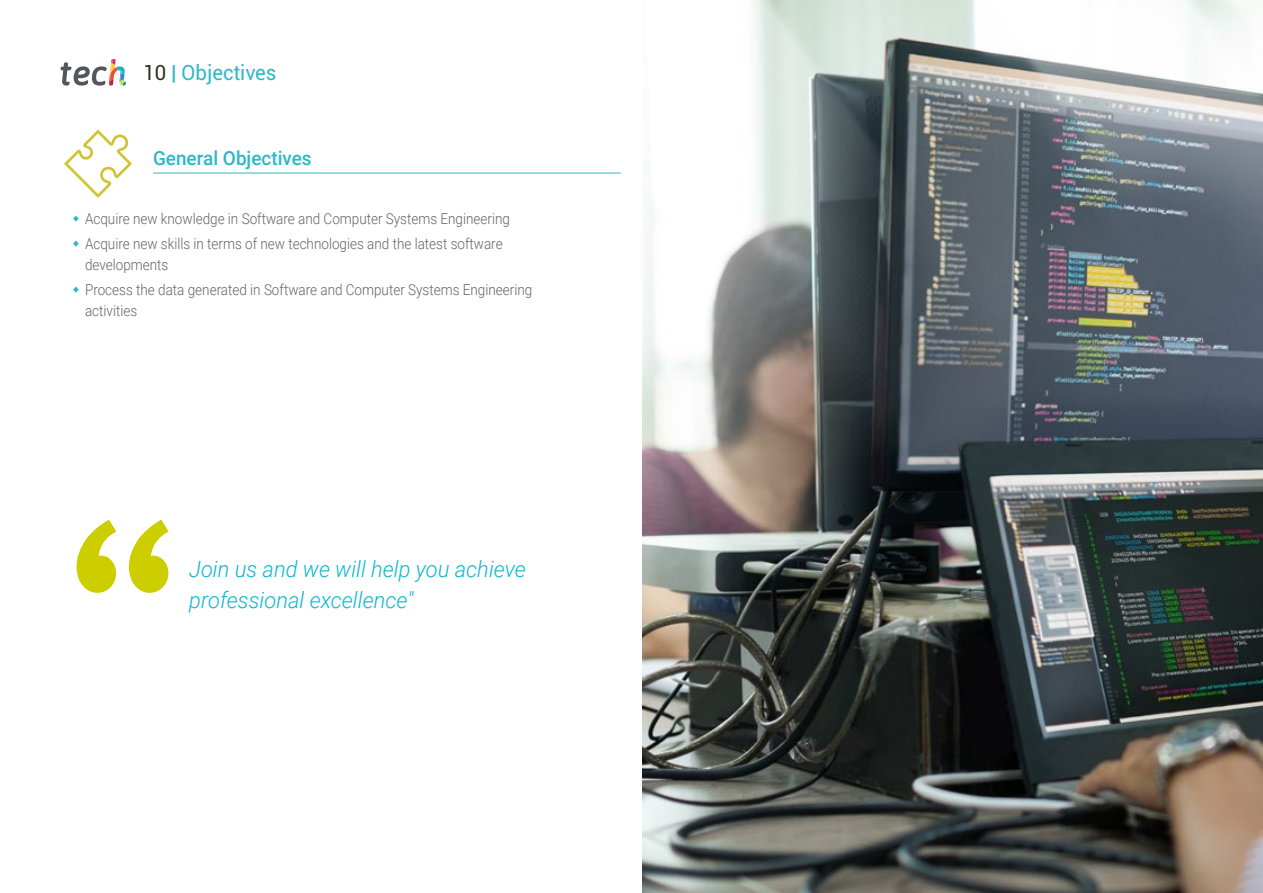
<style>
.page{position:relative;width:1263px;height:893px;background:#fff}
.page>*{position:absolute;margin:0;border:0;box-sizing:border-box;transform-origin:0 0}
.t1{font:italic 300 22.5px/31.5px "Roboto";color:#0fb6cf}
.t2{font:21px "Roboto";color:#2db8c5}
.t3{font:500 19.5px "Roboto";color:#2db8c5}
.t4{font:300 15px/25.2px "Roboto";color:#61646a;scale:.9 1}
.s1{color:#312e20}
</style>
<div class="page">
<svg style="left:64px;top:130px;width:68px;height:68px"></svg>
<img style="left:642px;top:0;width:621px;height:893px">
<svg style="left:61px;top:59px;width:65px;height:27px"></svg>
<svg style="left:77px;top:520px;width:92px;height:73px"></svg>
<hr style="left:153px;top:173px;width:468px;height:1px;background:#2db8c5">
<h2 class="t2" style="left:144px;top:57px;width:135px"><span class="s1">10</span> | Objectives</h2>
<h3 class="t3" style="left:153px;top:144px;width:160px">General Objectives</h3>
<p class="t4" style="left:85px;top:205px;width:474px">Acquire new knowledge in Software and Computer Systems Engineering<br>Acquire new skills in terms of new technologies and the latest software</p>
<p class="t4" style="left:85px;top:251px;width:498px">developments<br>Process the data generated in Software and Computer Systems Engineering</p>
<p class="t4" style="left:85px;top:298px;width:60px">activities</p>
<h1 class="t1" style="left:189px;top:552px;width:338px">Join us and we will help you achieve professional excellence"</h1>
</div>
